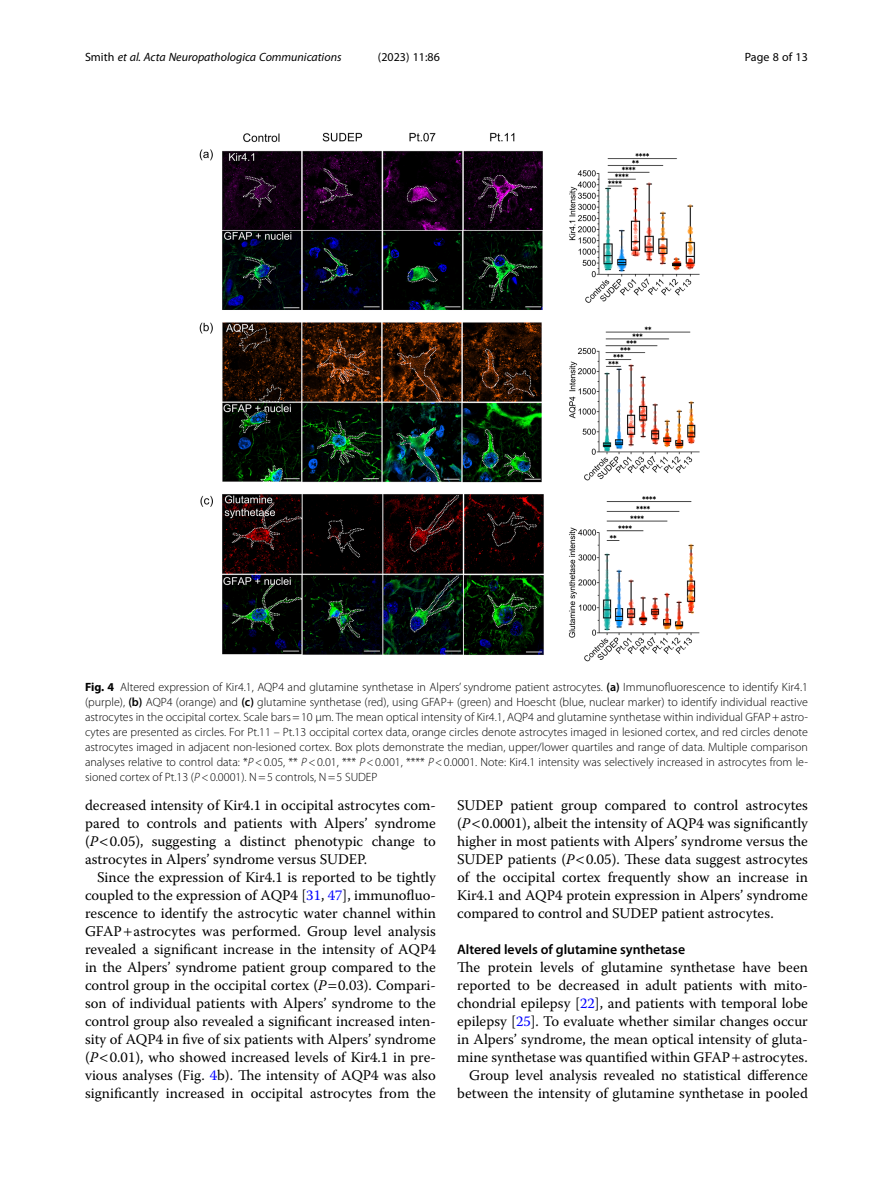
<style>
.page{position:relative;width:893px;height:1191px;background:#fff}
.page>*{position:absolute;margin:0;border:0;box-sizing:border-box;transform-origin:0 0}
.Body_Text_Indent{font:14.7px/18px "Warnock Pro";color:#000;text-align:justify}
.Body_Text{font:14.7px/18px "Warnock Pro";color:#000;text-align:justify}
.Head_2{font:600 13.8px "Myriad Pro";color:#000}
.Figure_Caption{font:300 12px/15px "Myriad Pro";color:#000;text-align:justify}
.t1{font:italic 12px "Myriad Pro";color:#000}
.t2{font:12px "Myriad Pro";color:#000}
.s1{font-style:normal}
.s2{font-weight:700}
.s3{font-weight:600}
.s4{font-style:italic}
.s5{color:#00f}
</style>
<div class="page">
<img style="left:199px;top:132px;width:501px;height:530px">
<p class="t1" style="left:85px;top:50px;width:258px"><span class="s1">Smith</span> et al. Acta Neuropathologica Communications</p>
<p class="t2" style="left:378px;top:50px;width:63px">(2023) 11:86</p>
<p class="t2" style="left:745px;top:50px;width:65px">Page 8 of 13</p>
<p class="Figure_Caption" style="left:85px;top:680px;width:724px"><span class="s2">Fig. 4</span> Altered expression of Kir4.1, AQP4 and glutamine synthetase in Alpers’ syndrome patient astrocytes. <span class="s3">(a)</span> Immunofluorescence to identify Kir4.1 (purple), <span class="s3">(b)</span> AQP4 (orange) and <span class="s3">(c)</span> glutamine synthetase (red), using GFAP+ (green) and Hoescht (blue, nuclear marker) to identify individual reactive astrocytes in the occipital cortex. Scale bars=10 μm. The mean optical intensity of Kir4.1, AQP4 and glutamine synthetase within individual GFAP+astro&shy;cytes are presented as circles. For Pt.11 – Pt.13 occipital cortex data, orange circles denote astrocytes imaged in lesioned cortex, and red circles denote astrocytes imaged in adjacent non-lesioned cortex. Box plots demonstrate the median, upper/lower quartiles and range of data. Multiple comparison analyses relative to control data: *<span class="s4">P</span>&lt;0.05, ** <span class="s4">P</span>&lt;0.01, *** <span class="s4">P</span>&lt;0.001, **** <span class="s4">P</span>&lt;0.0001. Note: Kir4.1 intensity was selectively increased in astrocytes from le&shy;sioned cortex of Pt.13 (<span class="s4">P</span>&lt;0.0001). N=5 controls, N=5 SUDEP</p>
<p class="Body_Text_Indent" style="left:85px;top:796px;width:352px">decreased intensity of Kir4.1 in occipital astrocytes com&shy;pared to controls and patients with Alpers’ syndrome (<span class="s4">P</span> 0.05), suggesting a distinct phenotypic change to astrocytes in Alpers’ syndrome versus SUDEP.</p>
<p class="Body_Text_Indent" style="left:85px;top:868px;width:352px;text-indent:12px">Since the expression of Kir4.1 is reported to be tightly coupled to the expression of AQP4 [<span class="s5">31</span>, <span class="s5">47</span>], immunofluo&shy;rescence to identify the astrocytic water channel within GFAP astrocytes was performed. Group level analysis revealed a significant increase in the intensity of AQP4 in the Alpers’ syndrome patient group compared to the control group in the occipital cortex (<span class="s4">P</span> 0.03). Compari&shy;son of individual patients with Alpers’ syndrome to the control group also revealed a significant increased inten&shy;sity of AQP4 in five of six patients with Alpers’ syndrome (<span class="s4">P</span> 0.01), who showed increased levels of Kir4.1 in pre&shy;vious analyses (Fig. <span class="s5">4</span>b). The intensity of AQP4 was also significantly increased in occipital astrocytes from the</p>
<p class="Body_Text_Indent" style="left:457px;top:796px;width:352px">SUDEP patient group compared to control astrocytes (<span class="s4">P</span> 0.0001), albeit the intensity of AQP4 was significantly higher in most patients with Alpers’ syndrome versus the SUDEP patients (<span class="s4">P</span> 0.05). These data suggest astrocytes of the occipital cortex frequently show an increase in Kir4.1 and AQP4 protein expression in Alpers’ syndrome compared to control and SUDEP patient astrocytes.</p>
<p class="Head_2" style="left:457px;top:941px;width:230px">Altered levels of glutamine synthetase</p>
<p class="Body_Text" style="left:457px;top:958px;width:352px">The protein levels of glutamine synthetase have been reported to be decreased in adult patients with mito&shy;chondrial epilepsy [<span class="s5">22</span>], and patients with temporal lobe epilepsy [<span class="s5">25</span>]. To evaluate whether similar changes occur in Alpers’ syndrome, the mean optical intensity of gluta&shy;mine synthetase was quantified within GFAP astrocytes.</p>
<p class="Body_Text_Indent" style="left:457px;top:1066px;width:352px;text-align:right">Group level analysis revealed no statistical difference between the intensity of glutamine synthetase in pooled</p>
</div>
